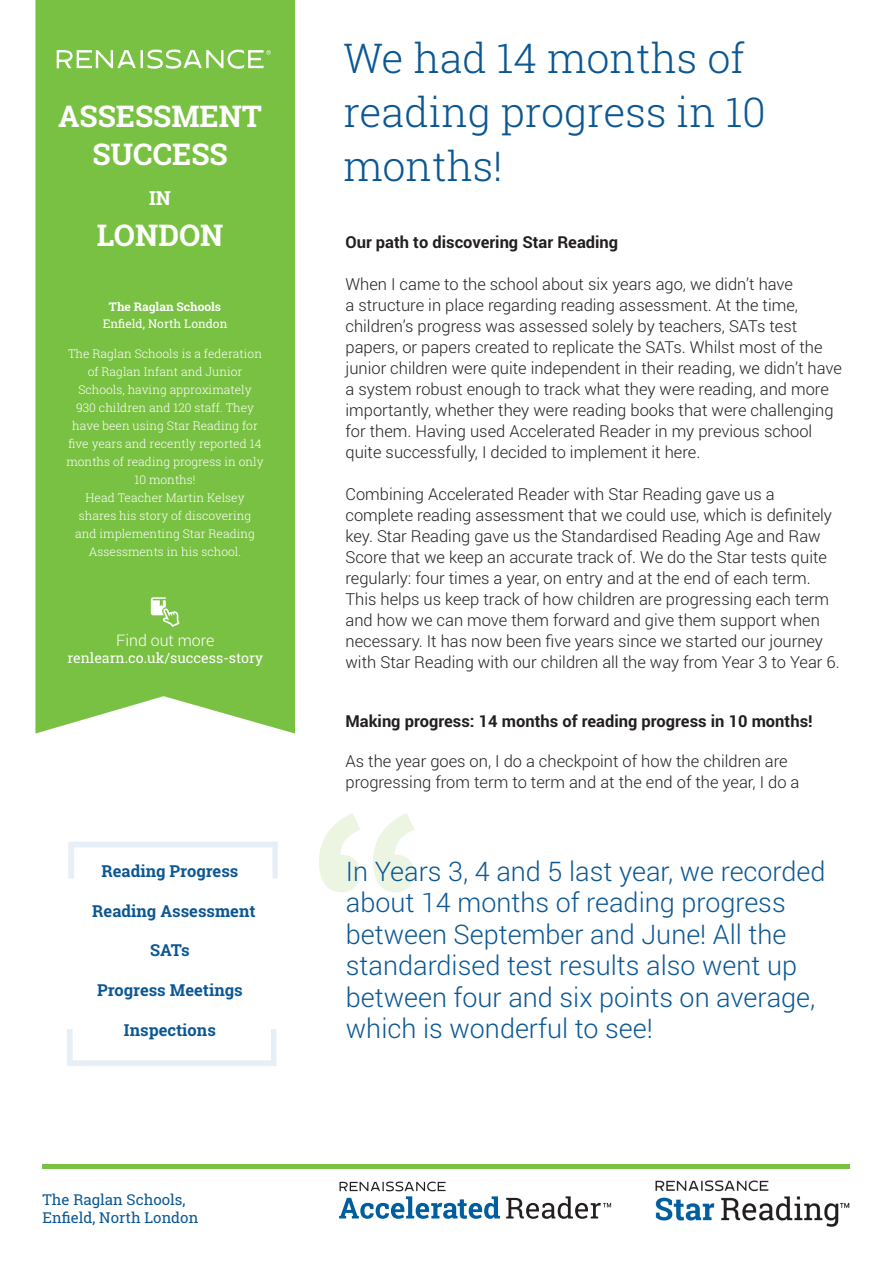
<style>
.page{position:relative;width:893px;height:1263px;background:#fff}
.page>*{position:absolute;margin:0;border:0;box-sizing:border-box;transform-origin:0 0}
.t1{font:300 41.1px/54px "Roboto Slab";color:#0b5793}
.t2{font:700 30px/37.5px "Roboto Slab";color:#fff;text-align:center}
.BODY_COPY_NEW_BRANDI{font:300 27px/31.5px "Roboto";color:#0b5793}
.t3{font:700 19.5px "Roboto Slab";color:#fff}
.roborto_body_11{font:300 16.5px/21px "Roboto";color:#231f20}
.roborto_body_11-2{font:700 16.5px "Roboto";color:#231f20}
.t4{font:700 16.5px "Roboto Slab";color:#0b5793}
.t5{font:300 15.9px "Roboto";color:#fff}
.t6{font:15px "Roboto Slab";color:#0b5793}
.t7{font:14.25px "Roboto Slab";color:#fff}
.Intro{font:300 12px/18px "Roboto Slab";color:#fff;text-align:center}
.t8{font:12px "Roboto Slab";color:#fff}
.t9{font:700 12px "Roboto Slab";color:#fff}
</style>
<div class="page">
<div style="left:35px;top:0;width:260px;height:733px;background:#79c142"></div>
<svg style="left:151px;top:597px;width:29px;height:30px"></svg>
<hr style="left:43px;top:1164px;width:807px;height:4px;background:#79c142">
<svg style="left:506px;top:1196px;width:105px;height:23px"></svg>
<svg style="left:339px;top:1181px;width:161px;height:38px"></svg>
<img style="left:655px;top:1180px;width:195px;height:47px">
<svg style="left:57px;top:50px;width:214px;height:19px"></svg>
<svg style="left:319px;top:813px;width:96px;height:80px"></svg>
<svg style="left:67px;top:1029px;width:209px;height:37px"></svg>
<svg style="left:68px;top:842px;width:210px;height:36px"></svg>
<div style="left:65px;top:298px;width:200px;height:285px;background:#79c142"></div>
<p class="t2" style="left:58px;top:97px;width:205px">ASSESSMENT<br>SUCCESS</p>
<p class="t3" style="left:149px;top:185px;width:23px">IN</p>
<p class="t2" style="left:97px;top:216px;width:128px">LONDON</p>
<p class="t9" style="left:109px;top:298px;width:114px">The Raglan Schools</p>
<p class="t8" style="left:103px;top:315px;width:126px">Enfield, North London</p>
<p class="Intro" style="left:66px;top:344px;width:199px">The Raglan Schools is a federation of Raglan Infant and Junior<br>Schools, having approximately<br>930 children and 120 staff. They have been using Star Reading for five years and recently reported 14 months of reading progress in only<br>10 months!</p>
<p class="Intro" style="left:75px;top:488px;width:181px">Head Teacher Martin Kelsey shares his story of discovering and implementing Star Reading<br>Assessments in his school.</p>
<p class="t5" style="left:116px;top:629px;width:99px">Find out more</p>
<p class="t7" style="left:67px;top:648px;width:197px">renlearn.co.uk/success-story</p>
<p class="t4" style="left:101px;top:860px;width:138px">Reading Progress</p>
<p class="t4" style="left:92px;top:899px;width:165px">Reading Assessment</p>
<p class="t4" style="left:150px;top:939px;width:41px">SATs</p>
<p class="t4" style="left:97px;top:979px;width:147px">Progress Meetings</p>
<p class="t4" style="left:124px;top:1018px;width:93px">Inspections</p>
<p class="t6" style="left:43px;top:1189px;width:144px">The Raglan Schools,</p>
<p class="t6" style="left:43px;top:1207px;width:157px">Enfield, North London</p>
<p class="t1" style="left:343px;top:30px;width:424px">We had 14 months of reading progress in 10 months!</p>
<p class="roborto_body_11-2" style="left:345px;top:230px;width:274px">Our path to discovering Star Reading</p>
<p class="roborto_body_11" style="left:345px;top:273px;width:498px">When I came to the school about six years ago, we didn’t have<br>a structure in place regarding reading assessment. At the time, children’s progress was assessed solely by teachers, SATs test papers, or papers created to replicate the SATs. Whilst most of the junior children were quite independent in their reading, we didn’t have a system robust enough to track what they were reading, and more importantly, whether they were reading books that were challenging for them. Having used Accelerated Reader in my previous school quite successfully, I decided to implement it here.</p>
<p class="roborto_body_11" style="left:345px;top:483px;width:496px">Combining Accelerated Reader with Star Reading gave us a complete reading assessment that we could use, which is definitely key. Star Reading gave us the Standardised Reading Age and Raw Score that we keep an accurate track of. We do the Star tests quite regularly: four times a year, on entry and at the end of each term.<br>This helps us keep track of how children are progressing each term and how we can move them forward and give them support when necessary. It has now been five years since we started our journey with Star Reading with our children all the way from Year 3 to Year 6.</p>
<p class="roborto_body_11-2" style="left:345px;top:709px;width:469px">Making progress: 14 months of reading progress in 10 months!</p>
<p class="roborto_body_11" style="left:345px;top:750px;width:455px">As the year goes on, I do a checkpoint of how the children are progressing from term to term and at the end of the year, I do a</p>
<p class="BODY_COPY_NEW_BRANDI" style="left:346px;top:854px;width:481px">In Years 3, 4 and 5 last year, we recorded about 14 months of reading progress between September and June! All the standardised test results also went up between four and six points on average, which is wonderful to see!</p>
</div>
